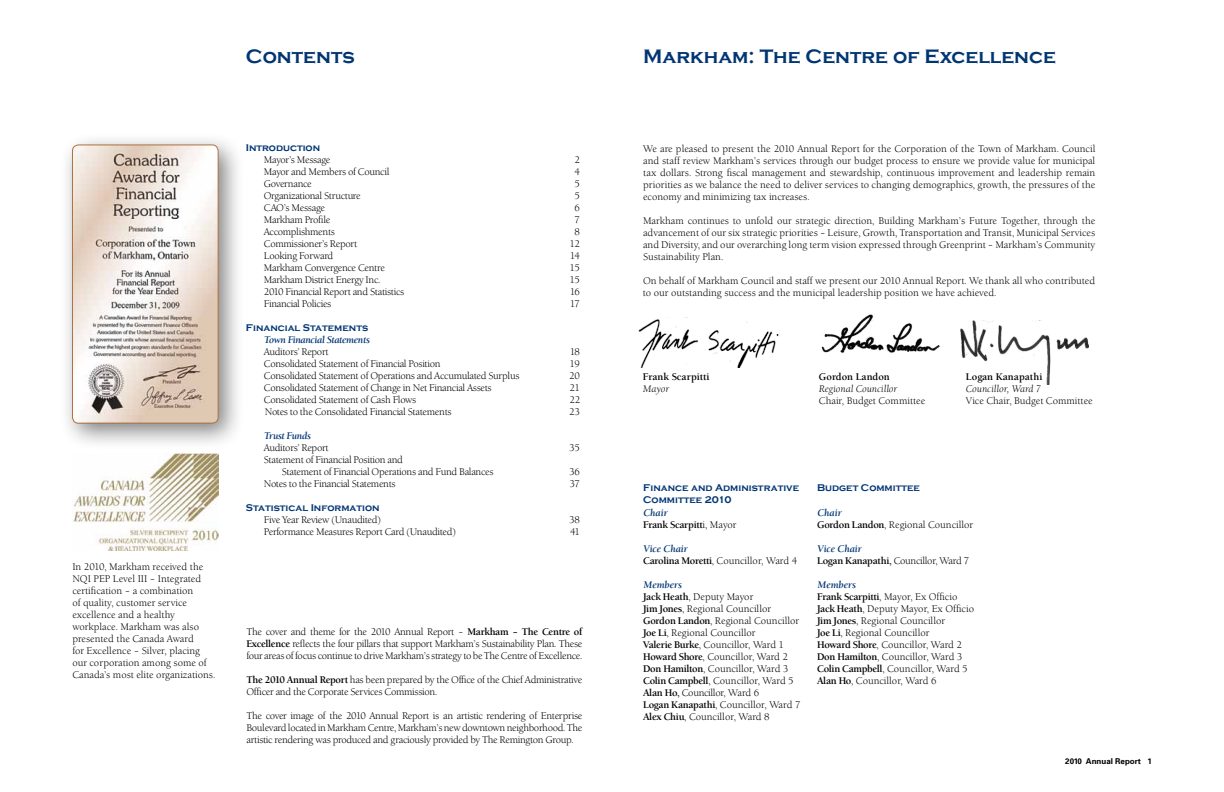
<style>
.page{position:relative;width:1224px;height:792px;background:#fff}
.page>*{position:absolute;margin:0;border:0;box-sizing:border-box;transform-origin:0 0}
.t1{font:700 20px "Copperplate Gothic";color:#003573}
.t2{font:10px/12px "Berkeley Old Style Itc T";letter-spacing:-.03em;color:#000;text-align:justify}
.t3{font:10px/12px "Berkeley Old Style Itc T";color:#000}
.t4{font:700 10px/12px "Copperplate Gothic";color:#003573}
.t5{font:700 10px "Berkeley Old Style Itc T";color:#000}
.t6{font:italic 10px "Berkeley Old Style Itc T";color:#000}
.t7{font:italic 700 10px "Berkeley Old Style Itc T";letter-spacing:-.03em;color:#003573}
.t8{font:700 10px/12px "Berkeley Old Style Itc T";letter-spacing:-.03em;color:#000}
.t9{font:700 8px "Univers";color:#000}
.s1{font-weight:700}
.s2{font-style:italic;color:#003573}
.s3{font-weight:400}
.s4{font-weight:700;font-style:italic;color:#003573}
</style>
<div class="page">
<img style="left:638px;top:317px;width:141px;height:50px">
<img style="left:822px;top:314px;width:118px;height:39px">
<img style="left:960px;top:320px;width:129px;height:65px">
<div style="left:58px;top:130px;width:186px;height:319px;background:#000;opacity:.5"></div>
<img style="left:72px;top:145px;width:146px;height:278px">
<div style="left:72px;top:145px;width:146px;height:278px;border:1px solid #ae7243;border-radius:6px"></div>
<img style="left:73px;top:453px;width:145px;height:98px">
<h1 class="t1" style="left:246px;top:45px;width:110px">Contents</h1>
<p class="t3" style="left:72px;top:560px;width:144px">In 2010, Markham received the<br>NQI PEP Level III – Integrated certification – a combination<br>of quality, customer service excellence and a healthy workplace. Markham was also presented the Canada Award<br>for Excellence – Silver, placing our corporation among some of<br>Canada’s most elite organizations.</p>
<p class="t4" style="left:246px;top:141px;width:76px">Introduction</p>
<p class="t2" style="left:264px;top:153px;width:68px">Mayor’s Message</p>
<p class="t2" style="left:574px;top:153px;width:7px">2</p>
<p class="t2" style="left:264px;top:165px;width:127px">Mayor and Members of Council</p>
<p class="t2" style="left:574px;top:165px;width:7px">4</p>
<p class="t2" style="left:264px;top:177px;width:49px">Governance</p>
<p class="t2" style="left:574px;top:177px;width:7px">5</p>
<p class="t2" style="left:264px;top:189px;width:98px">Organizational Structure</p>
<p class="t2" style="left:574px;top:189px;width:7px">5</p>
<p class="t2" style="left:264px;top:201px;width:63px">CAO’s Message</p>
<p class="t2" style="left:574px;top:201px;width:7px">6</p>
<p class="t2" style="left:264px;top:213px;width:68px">Markham Profile</p>
<p class="t2" style="left:574px;top:213px;width:7px">7</p>
<p class="t2" style="left:264px;top:225px;width:73px">Accomplishments</p>
<p class="t2" style="left:574px;top:225px;width:7px">8</p>
<p class="t2" style="left:264px;top:237px;width:95px">Commissioner’s Report</p>
<p class="t2" style="left:569px;top:237px;width:12px">12</p>
<p class="t2" style="left:264px;top:249px;width:71px">Looking Forward</p>
<p class="t2" style="left:570px;top:249px;width:11px">14</p>
<p class="t2" style="left:264px;top:261px;width:123px">Markham Convergence Centre</p>
<p class="t2" style="left:569px;top:261px;width:12px">15</p>
<p class="t2" style="left:264px;top:273px;width:118px">Markham District Energy Inc.</p>
<p class="t2" style="left:569px;top:273px;width:12px">15</p>
<p class="t2" style="left:264px;top:285px;width:142px">2010 Financial Report and Statistics</p>
<p class="t2" style="left:570px;top:285px;width:12px">16</p>
<p class="t2" style="left:264px;top:297px;width:69px">Financial Policies</p>
<p class="t2" style="left:570px;top:297px;width:11px">17</p>
<p class="t4" style="left:246px;top:321px;width:124px">Financial Statements</p>
<p class="t7" style="left:264px;top:333px;width:107px">Town Financial Statements</p>
<p class="t2" style="left:264px;top:345px;width:66px">Auditors’ Report</p>
<p class="t2" style="left:570px;top:345px;width:12px">18</p>
<p class="t2" style="left:264px;top:357px;width:178px">Consolidated Statement of Financial Position</p>
<p class="t2" style="left:570px;top:357px;width:12px">19</p>
<p class="t2" style="left:264px;top:369px;width:257px">Consolidated Statement of Operations and Accumulated Surplus</p>
<p class="t2" style="left:569px;top:369px;width:12px">20</p>
<p class="t2" style="left:264px;top:381px;width:229px">Consolidated Statement of Change in Net Financial Assets</p>
<p class="t2" style="left:570px;top:381px;width:12px">21</p>
<p class="t2" style="left:264px;top:393px;width:154px">Consolidated Statement of Cash Flows</p>
<p class="t2" style="left:569px;top:393px;width:12px">22</p>
<p class="t2" style="left:265px;top:405px;width:188px">Notes to the Consolidated Financial Statements</p>
<p class="t2" style="left:569px;top:405px;width:12px">23</p>
<p class="t7" style="left:264px;top:429px;width:48px">Trust Funds</p>
<p class="t2" style="left:264px;top:441px;width:66px">Auditors’ Report</p>
<p class="t2" style="left:569px;top:441px;width:12px">35</p>
<p class="t2" style="left:282px;top:453px;width:213px;text-indent:-18px">Statement of Financial Position and<br>Statement of Financial Operations and Fund Balances</p>
<p class="t2" style="left:569px;top:465px;width:12px">36</p>
<p class="t2" style="left:264px;top:477px;width:133px">Notes to the Financial Statements</p>
<p class="t2" style="left:570px;top:477px;width:12px">37</p>
<p class="t4" style="left:246px;top:501px;width:135px">Statistical Information</p>
<p class="t2" style="left:264px;top:513px;width:119px">Five Year Review (Unaudited)</p>
<p class="t2" style="left:569px;top:513px;width:12px">38</p>
<p class="t2" style="left:264px;top:525px;width:194px">Performance Measures Report Card (Unaudited)</p>
<p class="t2" style="left:570px;top:525px;width:11px">41</p>
<p class="t2" style="left:246px;top:626px;width:338px">The cover and theme for the 2010 Annual Report – <span class="s1">Markham – The Centre of Excellence</span> reflects the four pillars that support Markham’s Sustainability Plan. These four areas of focus continue to drive Markham’s strategy to be The Centre of Excellence.</p>
<p class="t2" style="left:246px;top:674px;width:337px"><span class="s1">The 2010 Annual Report</span> has been prepared by the Office of the Chief Administrative<br>Officer and the Corporate Services Commission.</p>
<p class="t2" style="left:246px;top:710px;width:338px">The cover image of the 2010 Annual Report is an artistic rendering of Enterprise Boulevard located in Markham Centre, Markham’s new downtown neighborhood. The artistic rendering was produced and graciously provided by The Remington Group.</p>
<h1 class="t1" style="left:643px;top:45px;width:414px">Markham: The Centre of Excellence</h1>
<p class="t2" style="left:643px;top:143px;width:454px">We are pleased to present the 2010 Annual Report for the Corporation of the Town of Markham. Council and staff review Markham’s services through our budget process to ensure we provide value for municipal tax dollars. Strong fiscal management and stewardship, continuous improvement and leadership remain priorities as we balance the need to deliver services to changing demographics, growth, the pressures of the economy and minimizing tax increases.</p>
<p class="t2" style="left:643px;top:215px;width:454px">Markham continues to unfold our strategic direction, Building Markham’s Future Together, through the advancement of our six strategic priorities – Leisure, Growth, Transportation and Transit, Municipal Services and Diversity, and our overarching long term vision expressed through Greenprint – Markham’s Community Sustainability Plan.</p>
<p class="t3" style="left:643px;top:275px;width:454px">On behalf of Markham Council and staff we present our 2010 Annual Report. We thank all who contributed to our outstanding success and the municipal leadership position we have achieved.</p>
<p class="t5" style="left:643px;top:371px;width:68px">Frank Scarpitti</p>
<p class="t5" style="left:819px;top:371px;width:72px">Gordon Landon</p>
<p class="t5" style="left:966px;top:371px;width:78px">Logan Kanapathi</p>
<p class="t6" style="left:643px;top:383px;width:28px">Mayor</p>
<p class="t6" style="left:819px;top:383px;width:80px">Regional Councillor</p>
<p class="t6" style="left:966px;top:383px;width:77px">Councillor, Ward 7</p>
<p class="t3" style="left:819px;top:395px;width:108px">Chair, Budget Committee</p>
<p class="t3" style="left:966px;top:395px;width:128px">Vice Chair, Budget Committee</p>
<p class="t4" style="left:643px;top:481px;width:158px">Finance and Administrative<br>Committee 2010</p>
<p class="t4" style="left:817px;top:481px;width:104px">Budget Committee</p>
<p class="t8" style="left:643px;top:506px;width:95px"><span class="s2">Chair<br></span>Frank Scarpitt<span class="s3">i, Mayor</span></p>
<p class="t3" style="left:643px;top:542px;width:156px"><span class="s4">Vice Chair<br></span><span class="s1">Carolina Moretti</span>, Councillor, Ward 4</p>
<p class="t3" style="left:643px;top:578px;width:159px"><span class="s4">Members<br></span><span class="s1">Jack Heath</span>, Deputy Mayor<br><span class="s1">Jim Jones</span>, Regional Councillor<br><span class="s1">Gordon Landon</span>, Regional Councillor<br><span class="s1">Joe Li</span>, Regional Councillor<br><span class="s1">Valerie Burke</span>, Councillor, Ward 1<br><span class="s1">Howard Shore</span>, Councillor, Ward 2<br><span class="s1">Don Hamilton</span>, Councillor, Ward 3<br><span class="s1">Colin Campbell</span>, Councillor, Ward 5<br><span class="s1">Alan Ho,</span> Councillor, Ward 6<br><span class="s1">Logan Kanapathi</span>, Councillor, Ward 7<br><span class="s1">Alex Chiu</span>, Councillor, Ward 8</p>
<p class="t3" style="left:817px;top:506px;width:158px"><span class="s4">Chair<br></span><span class="s1">Gordon Landon</span>, Regional Councillor</p>
<p class="t2" style="left:817px;top:542px;width:153px"><span class="s4">Vice Chair<br></span><span class="s1">Logan Kanapathi,</span> Councillor, Ward 7</p>
<p class="t3" style="left:817px;top:578px;width:158px"><span class="s4">Members<br></span><span class="s1">Frank Scarpitti</span>, Mayor, Ex Officio<br><span class="s1">Jack Heath</span>, Deputy Mayor, Ex Officio<br><span class="s1">Jim Jones</span>, Regional Councillor<br><span class="s1">Joe Li</span>, Regional Councillor<br><span class="s1">Howard Shore</span>, Councillor, Ward 2<br><span class="s1">Don Hamilton</span>, Councillor, Ward 3<br><span class="s1">Colin Campbell</span>, Councillor, Ward 5<br><span class="s1">Alan Ho</span>, Councillor, Ward 6</p>
<p class="t9" style="left:1065px;top:756px;width:88px">2010 Annual Report 1</p>
</div>
